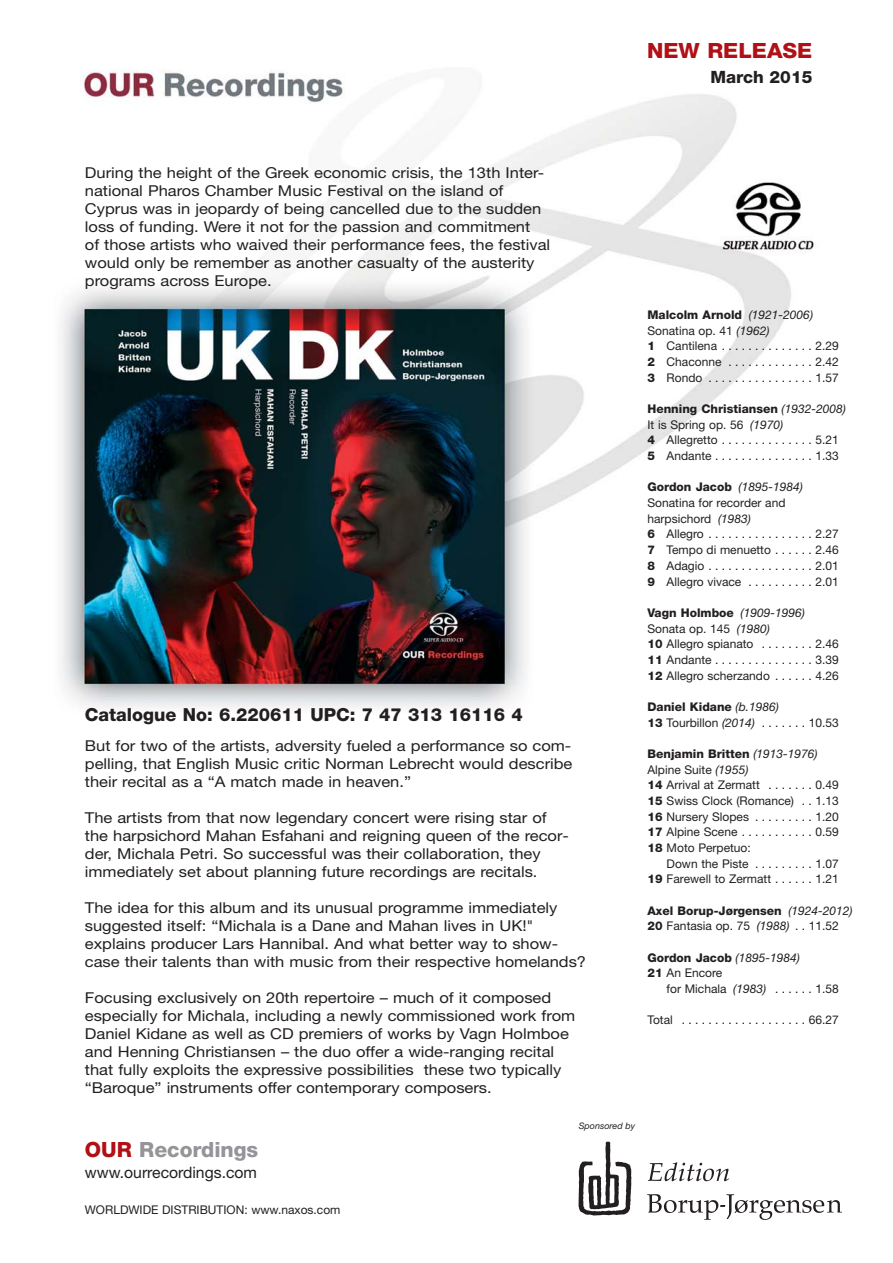
<style>
.page{position:relative;width:893px;height:1263px;background:#fff}
.page>*{position:absolute;margin:0;border:0;box-sizing:border-box;transform-origin:0 0}
.t1{font:800 21px "Helvetica Neue";color:#939598}
.t2{font:800 21px "Helvetica Neue";color:#b01016;scale:1.05 1}
.t3{font:800 18px "Helvetica Neue";color:#231f20}
.t4{font:800 16.95px "Helvetica Neue";color:#231f20}
.t5{font:15.75px "Helvetica Neue";color:#231f20}
.t6{font:15px/18px "Helvetica Neue";color:#231f20;scale:1.1 1}
.t7{font:12px/15.8px "Helvetica Neue";color:#231f20}
.t8{font:800 12px/15.8px "Helvetica Neue";color:#231f20}
.t9{font:italic 9px "Helvetica Neue";color:#231f20}
.s1{color:#b01016}
.s2{font-weight:800}
.s3{font-style:italic}
.s4{font-weight:400;font-style:italic}
.s5{font-weight:400}
</style>
<div class="page">
<img style="left:61px;top:69px;width:753px;height:1120px">
<svg style="left:648px;top:1162px;width:81px;height:19px"></svg>
<svg style="left:647px;top:1194px;width:195px;height:26px"></svg>
<svg style="left:578px;top:1142px;width:53px;height:74px"></svg>
<h1 class="t2" style="left:647px;top:43px;width:159px">NEW RELEASE</h1>
<p class="t4" style="left:710px;top:71px;width:103px">March 2015</p>
<p class="t6" style="left:85px;top:165px;width:424px">During the height of the Greek economic crisis, the 13th Inter&shy;national Pharos Chamber Music Festival on the island of Cyprus was in jeopardy of being cancelled due to the sudden loss of funding. Were it not for the passion and commitment<br>of those artists who waived their performance fees, the festival would only be remember as another casualty of the austerity programs across Europe.</p>
<p class="t3" style="left:85px;top:709px;width:439px">Catalogue No: 6.220611 UPC: 7 47 313 16116 4</p>
<p class="t6" style="left:85px;top:738px;width:445px;text-align:justify">But for two of the artists, adversity fueled a performance so com&shy;pelling, that English Music critic Norman Lebrecht would describe their recital as a “A match made in heaven.”</p>
<p class="t6" style="left:85px;top:810px;width:441px">The artists from that now legendary concert were rising star of the harpsichord Mahan Esfahani and reigning queen of the recor&shy;der, Michala Petri. So successful was their collaboration, they immediately set about planning future recordings are recitals.</p>
<p class="t6" style="left:85px;top:900px;width:457px">The idea for this album and its unusual programme immediately suggested itself: “Michala is a Dane and Mahan lives in UK!" explains producer Lars Hannibal. And what better way to show&shy;case their talents than with music from their respective homelands?</p>
<p class="t6" style="left:85px;top:990px;width:447px">Focusing exclusively on 20th repertoire – much of it composed especially for Michala, including a newly commissioned work from Daniel Kidane as well as CD premiers of works by Vagn Holmboe and Henning Christiansen – the duo offer a wide-ranging recital that fully exploits the expressive possibilities these two typically “Baroque” instruments offer contemporary composers.</p>
<h1 class="t1" style="left:85px;top:1142px;width:175px"><span class="s1">OUR</span> Recordings</h1>
<p class="t5" style="left:85px;top:1166px;width:174px">www.ourrecordings.com</p>
<p class="t7" style="left:85px;top:1203px;width:257px">WORLDWIDE DISTRIBUTION: www.naxos.com</p>
<p class="t9" style="left:578px;top:1123px;width:58px">Sponsored by</p>
<p class="t7" style="left:647px;top:308px;width:193px"><span class="s2">Malcolm Arnold</span> <span class="s3">(1921-2006)<br></span>Sonatina op. 41 <span class="s3">(1962)<br></span><span class="s2">1</span> Cantilena . . . . . . . . . . . . . . 2.29<br><span class="s2">2</span> Chaconne . . . . . . . . . . . . . 2.42<br><span class="s2">3</span> Rondo . . . . . . . . . . . . . . . . 1.57</p>
<p class="t7" style="left:647px;top:402px;width:200px"><span class="s2">Henning Christiansen</span> <span class="s3">(1932-2008)<br></span>It is Spring op. 56 <span class="s3">(1970)<br></span><span class="s2">4</span> Allegretto . . . . . . . . . . . . . . 5.21<br><span class="s2">5</span> Andante . . . . . . . . . . . . . . . 1.33</p>
<p class="t7" style="left:647px;top:480px;width:193px"><span class="s2">Gordon Jacob</span> <span class="s3">(1895-1984)<br></span>Sonatina for recorder and harpsichord <span class="s3">(1983)<br></span><span class="s2">6</span> Allegro . . . . . . . . . . . . . . . . 2.27<br><span class="s2">7</span> Tempo di menuetto . . . . . . 2.46<br><span class="s2">8</span> Adagio . . . . . . . . . . . . . . . . 2.01<br><span class="s2">9</span> Allegro vivace . . . . . . . . . . 2.01</p>
<p class="t7" style="left:647px;top:606px;width:193px"><span class="s2">Vagn Holmboe</span> <span class="s3">(1909-1996)<br></span>Sonata op. 145 <span class="s3">(1980)<br></span><span class="s2">10</span> Allegro spianato . . . . . . . . 2.46<br><span class="s2">11</span> Andante . . . . . . . . . . . . . . . 3.39<br><span class="s2">12</span> Allegro scherzando . . . . . . 4.26</p>
<p class="t7" style="left:647px;top:700px;width:193px"><span class="s2">Daniel Kidane</span> <span class="s3">(b.1986)<br></span><span class="s2">13</span> Tourbillon <span class="s3">(2014)</span> . . . . . . . 10.53</p>
<p class="t7" style="left:647px;top:747px;width:193px"><span class="s2">Benjamin Britten</span> <span class="s3">(1913-1976)<br></span>Alpine Suite <span class="s3">(1955)<br></span><span class="s2">14</span> Arrival at Zermatt . . . . . . . 0.49<br><span class="s2">15</span> Swiss Clock (Romance) . . 1.13<br><span class="s2">16</span> Nursery Slopes . . . . . . . . . 1.20<br><span class="s2">17</span> Alpine Scene . . . . . . . . . . . 0.59<br><span class="s2">18</span> Moto Perpetuo:</p>
<p class="t7" style="left:647px;top:857px;width:193px;text-align:right">Down the Piste . . . . . . . . . 1.07<br><span class="s2">19</span> Farewell to Zermatt . . . . . . 1.21</p>
<p class="t8" style="left:647px;top:904px;width:207px">Axel Borup-Jørgensen <span class="s4">(1924-2012)<br></span>20 <span class="s5">Fantasia op. 75</span> <span class="s4">(1988)</span> <span class="s5">. . 11.52</span></p>
<p class="t8" style="left:647px;top:951px;width:154px">Gordon Jacob <span class="s4">(1895-1984)<br></span>21 <span class="s5">An Encore</span></p>
<p class="t7" style="left:666px;top:982px;width:174px">for Michala <span class="s3">(1983)</span> . . . . . . 1.58</p>
<p class="t7" style="left:647px;top:1013px;width:193px">Total . . . . . . . . . . . . . . . . . . . 66.27</p>
</div>
